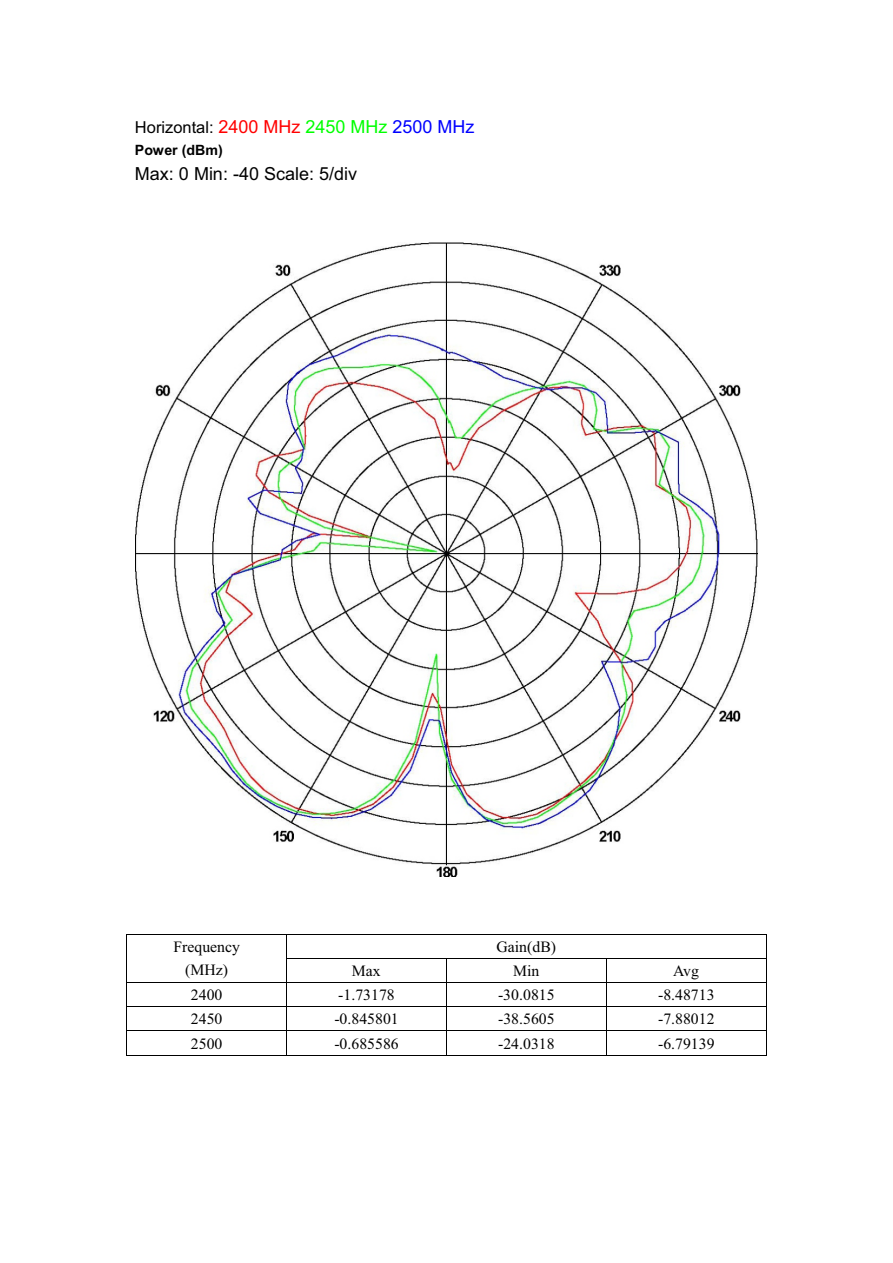
<style>
.page{position:relative;width:893px;height:1263px;background:#fff}
.page>*{position:absolute;margin:0;border:0;box-sizing:border-box;transform-origin:0 0}
.t1{font:18px "Arial";color:#000}
.t2{font:16.5px "Arial";color:#000}
.t3{font:15.75px "Times New Roman";color:#000}
.t4{font:700 14.25px "Arial";color:#000}
.s1{font-size:18px;color:#f00}
.s2{font-size:18px;color:#0f0}
.s3{font-size:18px;color:#00f}
</style>
<div class="page">
<img style="left:135px;top:243px;width:623px;height:633px">
<hr style="left:127px;top:934px;width:639px;height:1px;background:#000">
<hr style="left:286px;top:958px;width:321px;height:1px;background:#000">
<hr style="left:607px;top:958px;width:159px;height:1px;background:#000">
<hr style="left:127px;top:982px;width:480px;height:1px;background:#000">
<hr style="left:607px;top:982px;width:159px;height:1px;background:#000">
<hr style="left:127px;top:1006px;width:480px;height:1px;background:#000">
<hr style="left:607px;top:1006px;width:159px;height:1px;background:#000">
<hr style="left:127px;top:1030px;width:480px;height:1px;background:#000">
<hr style="left:607px;top:1030px;width:159px;height:1px;background:#000">
<hr style="left:127px;top:1055px;width:159px;height:1px;background:#000">
<svg style="left:286px;top:935px;width:1px;height:120px"></svg>
<hr style="left:287px;top:1055px;width:159px;height:1px;background:#000">
<svg style="left:446px;top:959px;width:1px;height:96px"></svg>
<hr style="left:447px;top:1055px;width:159px;height:1px;background:#000">
<svg style="left:606px;top:959px;width:1px;height:96px"></svg>
<hr style="left:607px;top:1055px;width:159px;height:1px;background:#000">
<svg style="left:766px;top:934px;width:1px;height:122px"></svg>
<p class="t2" style="left:135px;top:121px;width:341px">Horizontal: <span class="s1">2400 MHz</span> <span class="s2">2450 MHz</span> <span class="s3">2500 MHz</span></p>
<p class="t4" style="left:135px;top:145px;width:89px">Power (dBm)</p>
<p class="t1" style="left:135px;top:167px;width:224px">Max: 0 Min: -40 Scale: 5/div</p>
<p class="t3" style="left:173px;top:941px;width:68px">Frequency</p>
<p class="t3" style="left:496px;top:941px;width:61px">Gain(dB)</p>
<p class="t3" style="left:185px;top:964px;width:44px">(MHz)</p>
<p class="t3" style="left:352px;top:965px;width:30px">Max</p>
<p class="t3" style="left:513px;top:965px;width:28px">Min</p>
<p class="t3" style="left:673px;top:965px;width:27px">Avg</p>
<p class="t3" style="left:191px;top:989px;width:33px">2400</p>
<p class="t3" style="left:338px;top:989px;width:58px">-1.73178</p>
<p class="t3" style="left:498px;top:989px;width:58px">-30.0815</p>
<p class="t3" style="left:658px;top:989px;width:58px">-8.48713</p>
<p class="t3" style="left:191px;top:1013px;width:33px">2450</p>
<p class="t3" style="left:334px;top:1013px;width:66px">-0.845801</p>
<p class="t3" style="left:498px;top:1013px;width:58px">-38.5605</p>
<p class="t3" style="left:658px;top:1013px;width:58px">-7.88012</p>
<p class="t3" style="left:191px;top:1038px;width:33px">2500</p>
<p class="t3" style="left:334px;top:1038px;width:66px">-0.685586</p>
<p class="t3" style="left:498px;top:1038px;width:58px">-24.0318</p>
<p class="t3" style="left:658px;top:1038px;width:58px">-6.79139</p>
</div>
